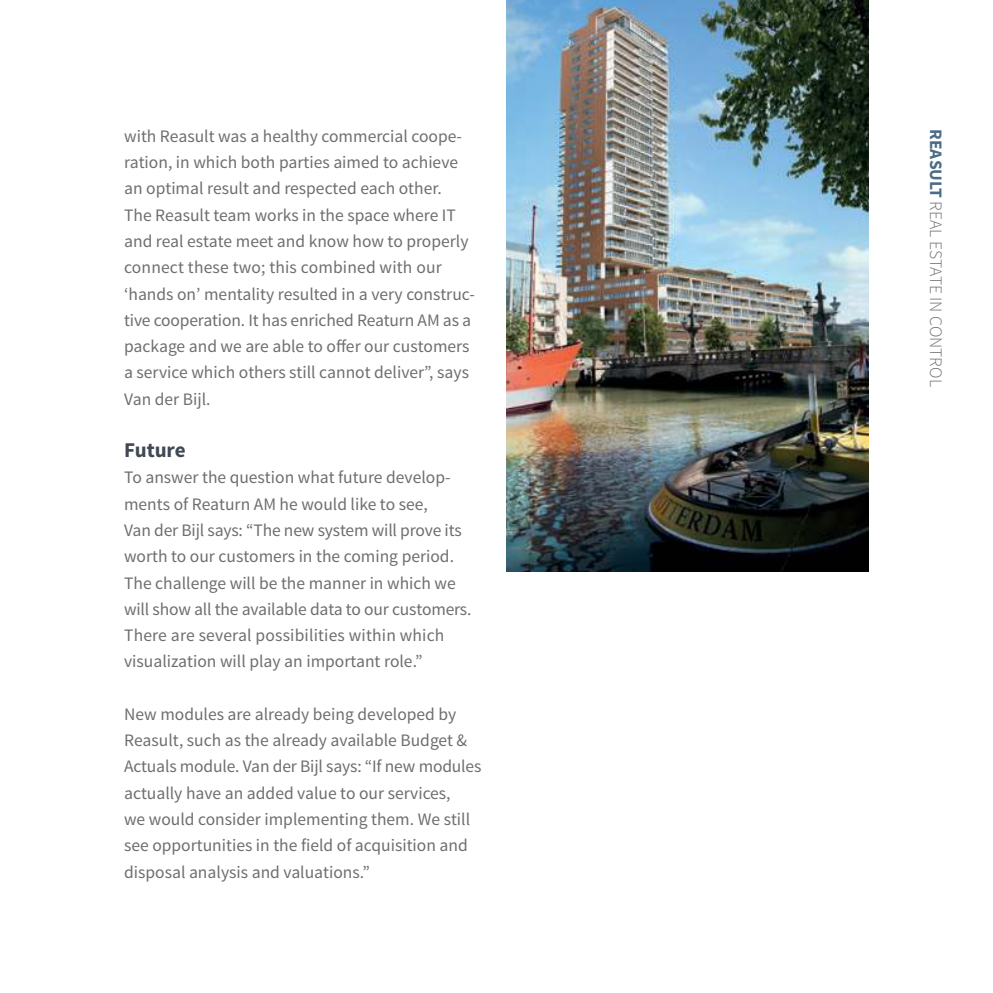
<style>
.page{position:relative;width:993px;height:993px;background:#fff}
.page>*{position:absolute;margin:0;border:0;box-sizing:border-box;transform-origin:0 0}
.t1{font:700 21px "Source Sans Pro";color:#3f4854}
.t2{font:17.5px/26.2px "Source Sans Pro";color:#6d6e71}
.t3{font:300 17.5px "Source Sans Pro";color:#6e6f71}
.s1{font-weight:700;color:#4b6b86}
</style>
<div class="page">
<img style="left:506px;top:0;width:362px;height:571px">
<p class="t2" style="left:124px;top:124px;width:352px">with Reasult was a healthy commercial coope&shy;ration, in which both parties aimed to achieve an optimal result and respected each other.<br>The Reasult team works in the space where IT and real estate meet and know how to properly connect these two; this combined with our ‘hands on’ mentality resulted in a very construc&shy;tive cooperation. It has enriched Reaturn AM as a package and we are able to offer our customers a service which others still cannot deliver”, says Van der Bijl.</p>
<p class="t1" style="left:124px;top:442px;width:63px">Future</p>
<p class="t2" style="left:124px;top:465px;width:349px">To answer the question what future develop&shy;ments of Reaturn AM he would like to see,<br>Van der Bijl says: “The new system will prove its worth to our customers in the coming period.<br>The challenge will be the manner in which we will show all the available data to our customers.<br>There are several possibilities within which visualization will play an important role.”</p>
<p class="t2" style="left:124px;top:702px;width:358px">New modules are already being developed by Reasult, such as the already available Budget &amp; Actuals module. Van der Bijl says: “If new modules actually have an added value to our services,<br>we would consider implementing them. We still see opportunities in the field of acquisition and disposal analysis and valuations.”</p>
<p class="t3" style="left:946px;top:129px;width:259px;rotate:90deg"><span class="s1">REASULT</span> REAL ESTATE IN CONTROL</p>
</div>
